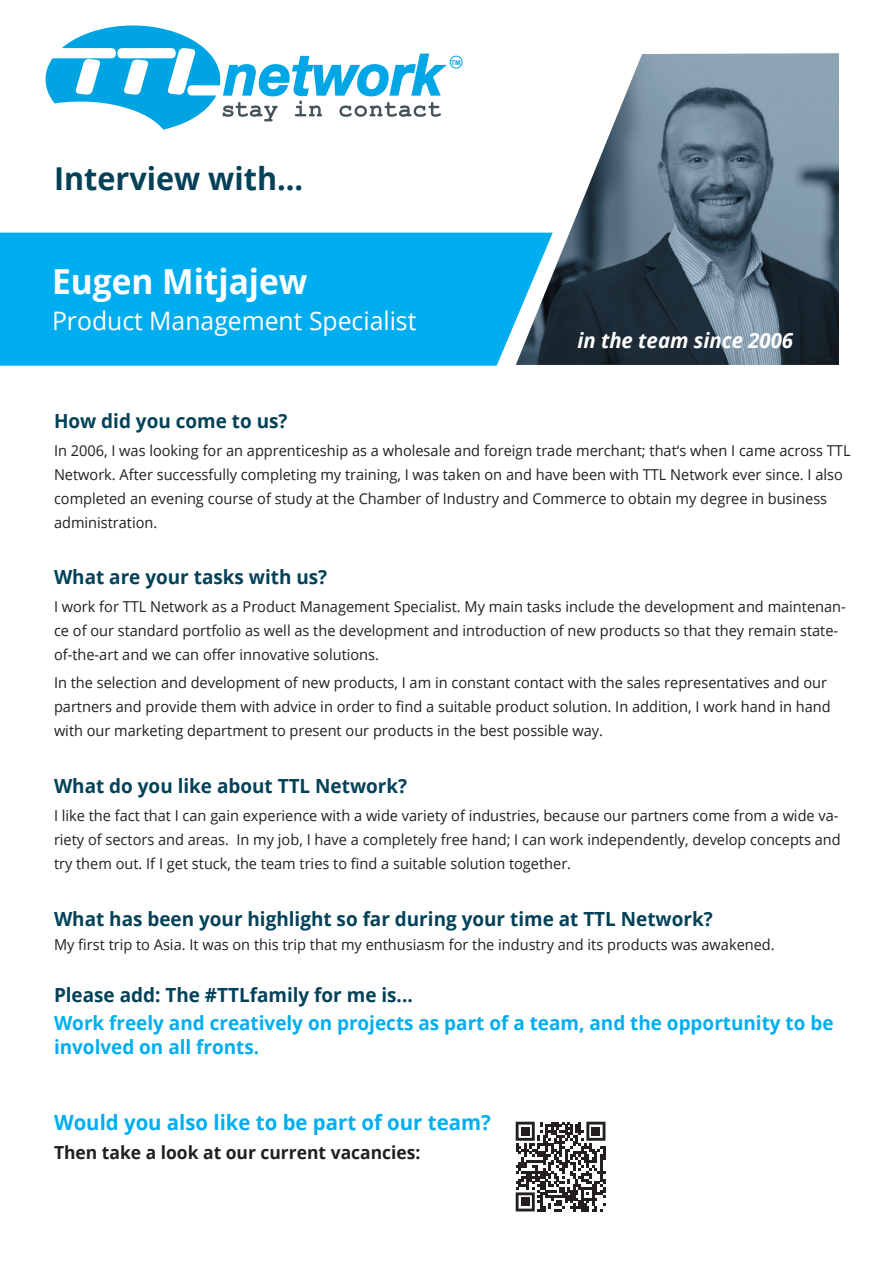
<style>
.page{position:relative;width:893px;height:1263px;background:#fff}
.page>*{position:absolute;margin:0;border:0;box-sizing:border-box;transform-origin:0 0}
.t1{font:700 34.5px "Open Sans";color:#fff}
.t2{font:700 31.5px "Open Sans";color:#024158}
.t3{font:25.5px "Open Sans";color:#fff}
.t4{font:700 21px "Open Sans";color:#00aeef}
.t5{font:italic 700 21px "Open Sans";color:#fff}
.t6{font:700 19.5px "Open Sans";color:#024158}
.t7{font:700 19.5px/24px "Open Sans";color:#00aeef}
.t8{font:700 18px "Open Sans";color:#231f20}
.t9{font:15px/24px "Open Sans";color:#231f20}
.t10{font:700 6.75px "Arial";color:#00a6e5}
</style>
<div class="page">
<img style="left:516px;top:53px;width:323px;height:312px">
<div style="left:0;top:233px;width:553px;height:133px;background:#00aeef"></div>
<div style="left:450px;top:56px;width:12px;height:12px;border:1px solid #00a6e5;border-radius:50%"></div>
<svg style="left:45px;top:26px;width:402px;height:104px"></svg>
<svg style="left:516px;top:1122px;width:89px;height:89px"></svg>
<div style="left:521px;top:1127px;width:8px;height:8px;background:#231f20"></div>
<div style="left:592px;top:1127px;width:8px;height:8px;background:#231f20"></div>
<div style="left:521px;top:1198px;width:8px;height:8px;background:#231f20"></div>
<p class="t10" style="left:451px;top:58px;width:11px">TM</p>
<h2 class="t2" style="left:54px;top:156px;width:251px">Interview with...</h2>
<h1 class="t1" style="left:52px;top:257px;width:257px">Eugen Mitjajew</h1>
<h3 class="t3" style="left:52px;top:304px;width:366px">Product Management Specialist</h3>
<h3 class="t5" style="left:577px;top:325px;width:217px">in the team since 2006</h3>
<h3 class="t6" style="left:54px;top:407px;width:235px">How did you come to us?</h3>
<p class="t9" style="left:54px;top:438px;width:798px">In 2006, I was looking for an apprenticeship as a wholesale and foreign trade merchant; that‘s when I came across TTL Network. After successfully completing my training, I was taken on and have been with TTL Network ever since. I also completed an evening course of study at the Chamber of Industry and Commerce to obtain my degree in business administration.</p>
<h3 class="t6" style="left:54px;top:563px;width:275px">What are your tasks with us?</h3>
<p class="t9" style="left:54px;top:594px;width:793px">I work for TTL Network as a Product Management Specialist. My main tasks include the development and maintenan&shy;ce of our standard portfolio as well as the development and introduction of new products so that they remain state&shy;of-the-art and we can offer innovative solutions.</p>
<p class="t9" style="left:54px;top:670px;width:778px">In the selection and development of new products, I am in constant contact with the sales representatives and our partners and provide them with advice in order to find a suitable product solution. In addition, I work hand in hand with our marketing department to present our products in the best possible way.</p>
<h3 class="t6" style="left:54px;top:772px;width:355px">What do you like about TTL Network?</h3>
<p class="t9" style="left:54px;top:803px;width:788px">I like the fact that I can gain experience with a wide variety of industries, because our partners come from a wide va&shy;riety of sectors and areas. In my job, I have a completely free hand; I can work independently, develop concepts and try them out. If I get stuck, the team tries to find a suitable solution together.</p>
<h3 class="t6" style="left:54px;top:905px;width:660px">What has been your highlight so far during your time at TTL Network?</h3>
<p class="t9" style="left:54px;top:932px;width:722px">My first trip to Asia. It was on this trip that my enthusiasm for the industry and its products was awakened.</p>
<h3 class="t6" style="left:54px;top:981px;width:360px">Please add: The #TTLfamily for me is...</h3>
<h3 class="t7" style="left:54px;top:1010px;width:781px">Work freely and creatively on projects as part of a team, and the opportunity to be involved on all fronts.</h3>
<h3 class="t4" style="left:54px;top:1108px;width:438px">Would you also like to be part of our team?</h3>
<p class="t8" style="left:54px;top:1139px;width:368px">Then take a look at our current vacancies:</p>
</div>
